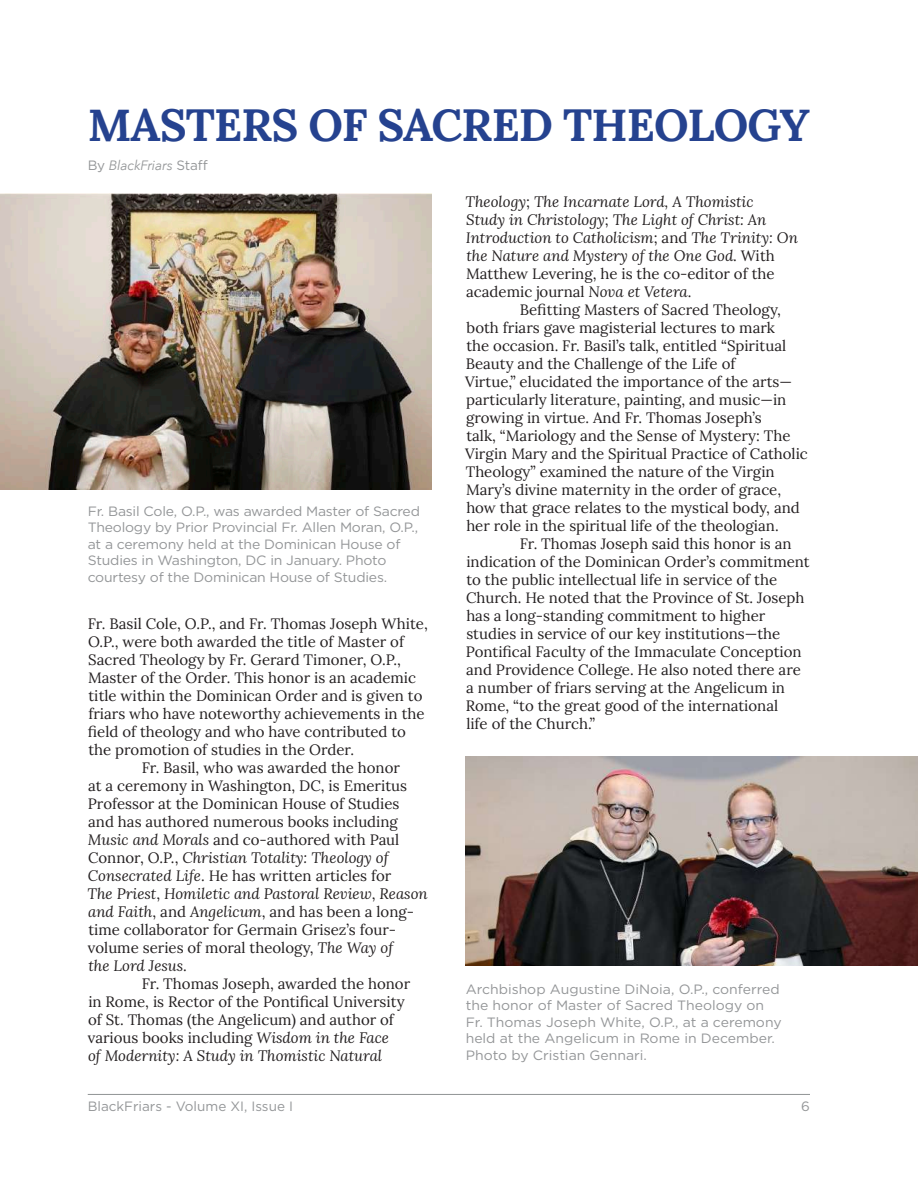
<style>
.page{position:relative;width:918px;height:1188px;background:#fff}
.page>*{position:absolute;margin:0;border:0;box-sizing:border-box;transform-origin:0 0}
.t1{font:700 45px "Lora";letter-spacing:-.02em;color:#25428f}
.t2{font:15px/18px "Lora";color:#231f20}
.t3{font:italic 15px/18px "Lora";color:#231f20}
.t4{font:13.5px/16.5px "Gotham";letter-spacing:-.015em;color:#949698;scale:1.04 1}
.t5{font:13.5px "Gotham";letter-spacing:-.015em;color:#949698}
.t6{font:italic 13.5px "Avenir Next";letter-spacing:-.01em;color:#949698}
.s1{font-family:"Gotham";font-style:normal}
.s2{font-style:italic}
.s3{font-style:normal}
</style>
<div class="page">
<hr style="left:88px;top:1094px;width:722px;height:1px;background:#909394">
<img style="left:0;top:193px;width:432px;height:296px">
<img style="left:466px;top:757px;width:452px;height:209px">
<h1 class="t1" style="left:88px;top:87px;width:724px">MASTERS OF SACRED THEOLOGY</h1>
<p class="t6" style="left:88px;top:154px;width:122px"><span class="s1">By</span> BlackFriars <span class="s1">Staff</span></p>
<p class="t4" style="left:88px;top:503px;width:321px">Fr. Basil Cole, O.P., was awarded Master of Sacred Theology by Prior Provincial Fr. Allen Moran, O.P., at a ceremony held at the Dominican House of Studies in Washington, DC in January. Photo courtesy of the Dominican House of Studies.</p>
<p class="t2" style="left:88px;top:613px;width:341px">Fr. Basil Cole, O.P., and Fr. Thomas Joseph White,</p>
<p class="t2" style="left:88px;top:631px;width:318px">O.P., were both awarded the title of Master of</p>
<p class="t2" style="left:88px;top:649px;width:314px">Sacred Theology by Fr. Gerard Timoner, O.P.,</p>
<p class="t2" style="left:88px;top:667px;width:330px">Master of the Order. This honor is an academic</p>
<p class="t2" style="left:88px;top:685px;width:336px">title within the Dominican Order and is given to</p>
<p class="t2" style="left:88px;top:703px;width:338px">friars who have noteworthy achievements in the</p>
<p class="t2" style="left:88px;top:721px;width:320px">field of theology and who have contributed to</p>
<p class="t2" style="left:88px;top:739px;width:267px">the promotion of studies in the Order.</p>
<p class="t2" style="left:142px;top:757px;width:260px">Fr. Basil, who was awarded the honor</p>
<p class="t2" style="left:88px;top:775px;width:321px">at a ceremony in Washington, DC, is Emeritus</p>
<p class="t2" style="left:88px;top:793px;width:313px">Professor at the Dominican House of Studies</p>
<p class="t2" style="left:88px;top:811px;width:311px">and has authored numerous books including</p>
<p class="t2" style="left:88px;top:829px;width:313px"><span class="s2">Music and Morals</span> and co-authored with Paul</p>
<p class="t3" style="left:88px;top:848px;width:302px"><span class="s3">Connor, O.P.,</span> Christian Totality: Theology of</p>
<p class="t2" style="left:88px;top:865px;width:305px"><span class="s2">Consecrated Life</span>. He has written articles for</p>
<p class="t3" style="left:88px;top:884px;width:342px">The Priest<span class="s3">,</span> Homiletic and Pastoral Review<span class="s3">,</span> Reason</p>
<p class="t2" style="left:88px;top:901px;width:327px"><span class="s2">and Faith</span>, and <span class="s2">Angelicum</span>, and has been a long-</p>
<p class="t2" style="left:88px;top:919px;width:309px">time collaborator for Germain Grisez’s four-</p>
<p class="t2" style="left:88px;top:937px;width:307px">volume series of moral theology, <span class="s2">The Way of</span></p>
<p class="t3" style="left:88px;top:956px;width:100px">the Lord Jesus<span class="s3">.</span></p>
<p class="t2" style="left:142px;top:973px;width:270px">Fr. Thomas Joseph, awarded the honor</p>
<p class="t2" style="left:88px;top:991px;width:318px">in Rome, is Rector of the Pontifical University</p>
<p class="t2" style="left:88px;top:1009px;width:307px">of St. Thomas (the Angelicum) and author of</p>
<p class="t2" style="left:88px;top:1027px;width:303px">various books including <span class="s2">Wisdom in the Face</span></p>
<p class="t3" style="left:88px;top:1046px;width:296px">of Modernity: A Study in Thomistic Natural</p>
<p class="t5" style="left:88px;top:1098px;width:207px">BlackFriars - Volume XI, Issue I</p>
<p class="t3" style="left:466px;top:193px;width:334px">Theology<span class="s3">;</span> The Incarnate Lord, A Thomistic<br>Study in Christology<span class="s3">;</span> The Light of Christ: An Introduction to Catholicism<span class="s3">; and</span> The Trinity: On the Nature and Mystery of the One God<span class="s3">. With Matthew Levering, he is the co-editor of the academic journal</span> Nova et Vetera<span class="s3">.</span></p>
<p class="t2" style="left:465px;top:300px;width:344px;text-indent:55px">Befitting Masters of Sacred Theology, both friars gave magisterial lectures to mark<br>the occasion. Fr. Basil’s talk, entitled “Spiritual Beauty and the Challenge of the Life of<br>Virtue,” elucidated the importance of the arts— particularly literature, painting, and music—in growing in virtue. And Fr. Thomas Joseph’s<br>talk, “Mariology and the Sense of Mystery: The Virgin Mary and the Spiritual Practice of Catholic Theology” examined the nature of the Virgin Mary’s divine maternity in the order of grace, how that grace relates to the mystical body, and her role in the spiritual life of the theologian.</p>
<p class="t2" style="left:466px;top:534px;width:345px;text-indent:54px">Fr. Thomas Joseph said this honor is an indication of the Dominican Order’s commitment to the public intellectual life in service of the Church. He noted that the Province of St. Joseph has a long-standing commitment to higher studies in service of our key institutions—the Pontifical Faculty of the Immaculate Conception and Providence College. He also noted there are a number of friars serving at the Angelicum in Rome, “to the great good of the international<br>life of the Church.”</p>
<p class="t4" style="left:466px;top:980px;width:305px">Archbishop Augustine DiNoia, O.P., conferred the honor of Master of Sacred Theology on Fr. Thomas Joseph White, O.P., at a ceremony held at the Angelicum in Rome in December.<br>Photo by Cristian Gennari.</p>
<p class="t5" style="left:801px;top:1098px;width:10px">6</p>
</div>
